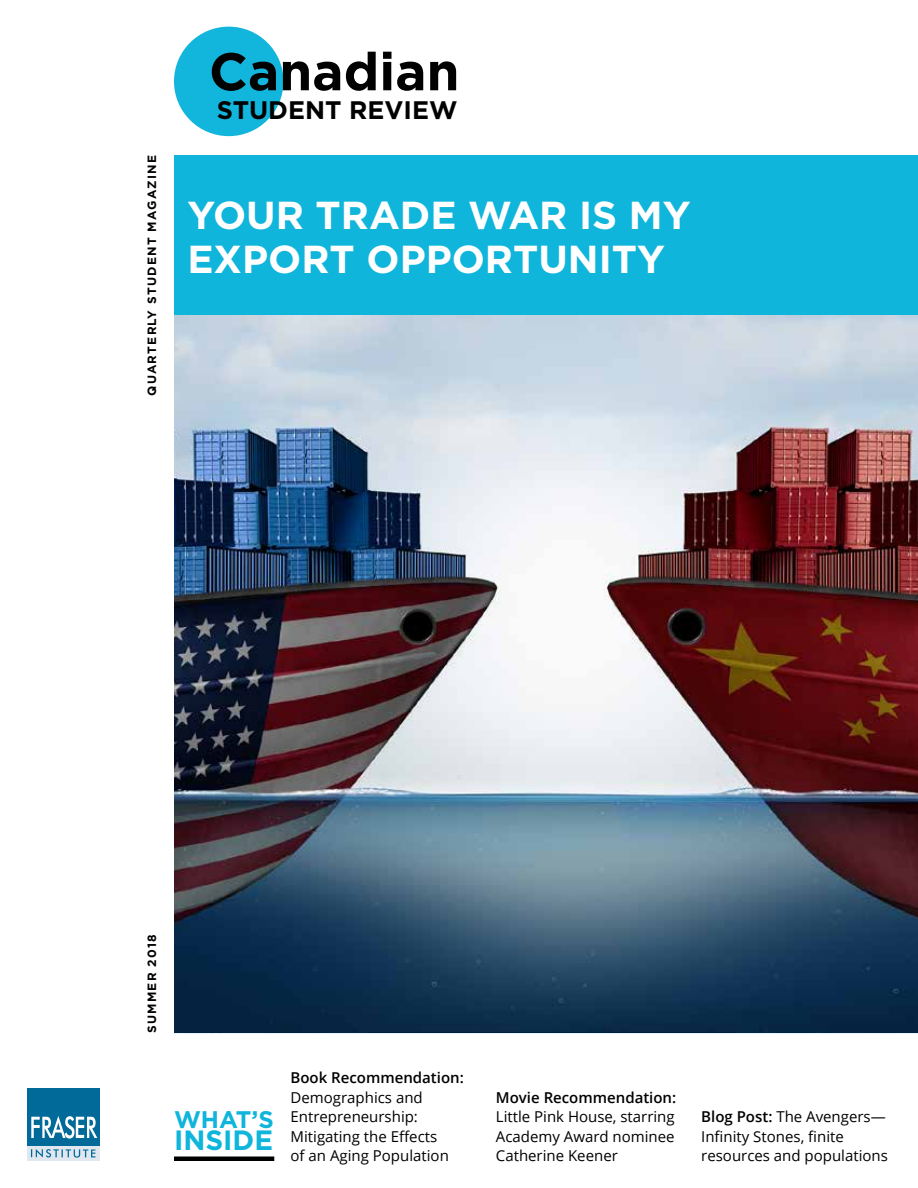
<style>
.page{position:relative;width:918px;height:1188px;background:#fff}
.page>*{position:absolute;margin:0;border:0;box-sizing:border-box;transform-origin:0 0}
.t1{font:700 52.95px "Gotham";color:#010101}
.t2{font:700 39px/43.8px "Gotham HTF";color:#fff}
.t3{font:700 27.9px "Gotham HTF";color:#0fb5db}
.t4{font:700 25.35px "Gotham";color:#010101}
.t5{font:700 24px "Gotham HTF";color:#0fb5db}
.t6{font:15px/19.5px "Open Sans";color:#000}
.t7{font:600 15px "Open Sans";color:#000}
.t8{font:700 12px "Gotham HTF";letter-spacing:.1em;color:#000}
.s1{font-weight:600}
</style>
<div class="page">
<div style="left:174px;top:27px;width:110px;height:109px;background:#12b5db;border-radius:50%"></div>
<div style="left:174px;top:1156px;width:100px;height:5px;background:#000"></div>
<div style="left:27px;top:1088px;width:73px;height:73px;background:linear-gradient(to right,#e1e8ef,#dde5ee)"></div>
<div style="left:27px;top:1088px;width:73px;height:57px;background:#026a99"></div>
<svg style="left:31px;top:1116px;width:66px;height:23px"></svg>
<svg style="left:31px;top:1149px;width:64px;height:9px"></svg>
<img style="left:174px;top:315px;width:744px;height:718px">
<div style="left:174px;top:155px;width:744px;height:160px;background:#0fb5db"></div>
<p class="t8" style="left:145px;top:396px;width:242px;rotate:-90deg">QUARTERLY STUDENT MAGAZINE</p>
<h1 class="t1" style="left:209px;top:36px;width:252px">Canadian</h1>
<h3 class="t4" style="left:217px;top:93px;width:242px">STUDENT REVIEW</h3>
<h2 class="t2" style="left:188px;top:193px;width:505px">YOUR TRADE WAR IS MY<br>EXPORT OPPORTUNITY</h2>
<p class="t8" style="left:145px;top:1033px;width:100px;rotate:-90deg">SUMMER 2018</p>
<h3 class="t5" style="left:174px;top:1105px;width:101px">WHAT’S</h3>
<h3 class="t3" style="left:174px;top:1124px;width:101px">INSIDE</h3>
<p class="t7" style="left:291px;top:1067px;width:175px">Book Recommendation:</p>
<p class="t6" style="left:291px;top:1087px;width:160px">Demographics and<br>Entrepreneurship:<br>Mitigating the Effects of an Aging Population</p>
<p class="t7" style="left:496px;top:1087px;width:182px">Movie Recommendation:</p>
<p class="t6" style="left:496px;top:1106px;width:180px;text-align:justify">Little Pink House, starring Academy Award nominee Catherine Keener</p>
<p class="t6" style="left:701px;top:1106px;width:188px"><span class="s1">Blog Post:</span> The Avengers—<br>Infinity Stones, finite resources and populations</p>
</div>
